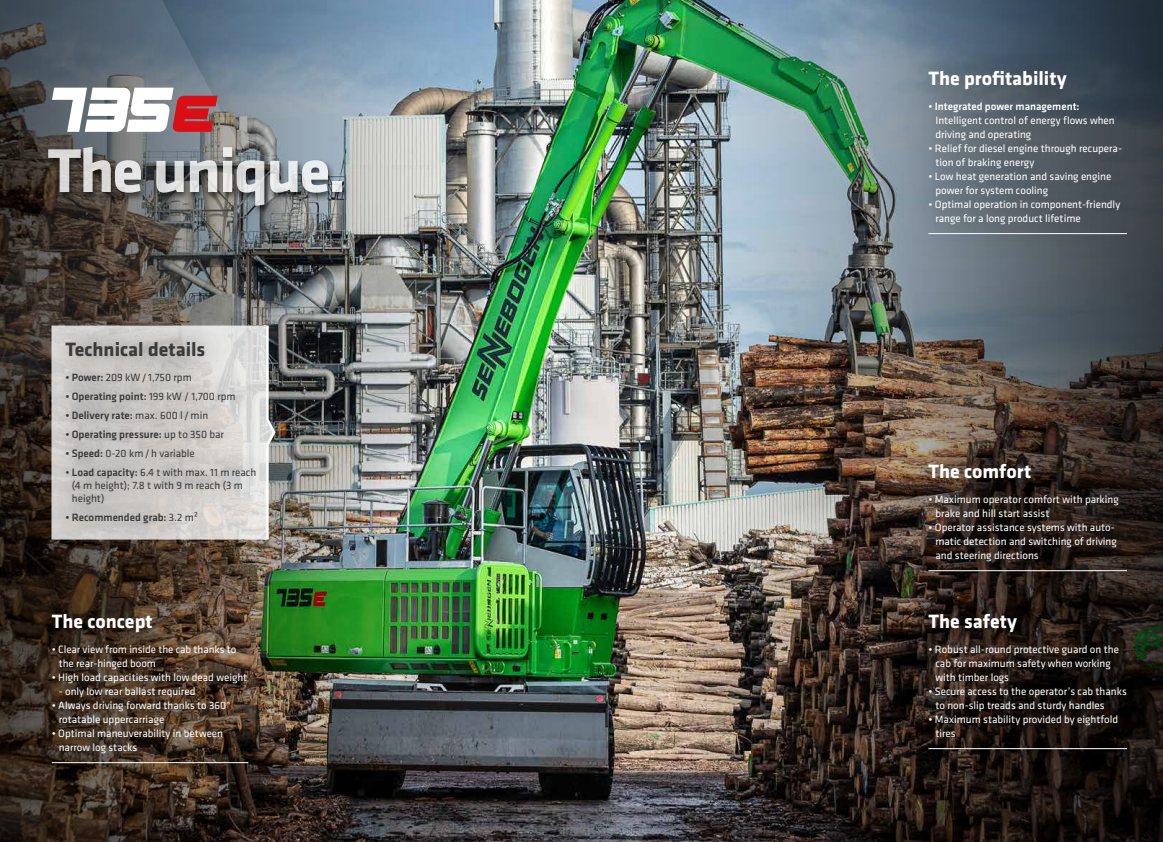
<style>
.page{position:relative;width:1163px;height:842px;background:#fff}
.page>*{position:absolute;margin:0;border:0;box-sizing:border-box;transform-origin:0 0}
.t1{font:700 64px "Klavika Basic";letter-spacing:-.035em;color:#fff}
.t2{font:700 20px "Klavika Basic";color:#fff}
.t3{font:700 20px "Klavika Basic";color:#3a3a39}
.t4{font:11px/14px "Klavika Basic";color:#fff}
.t5{font:11px/13.2px "Klavika Basic";color:#3a3a39}
.t6{font:500 11px "Klavika Basic";color:#3a3a39}
.t7{font:500 11px "Klavika Basic";color:#fff}
.s1{font-weight:500}
.s2{font-weight:400}
</style>
<div class="page">
<img style="left:509px;top:0;width:160px;height:842px">
<img style="left:0;top:0;width:509px;height:842px">
<div style="left:0;top:0;width:275px;height:396px;background:#000;opacity:.75"></div>
<svg style="left:0;top:0;width:259px;height:380px"></svg>
<svg style="left:52px;top:88px;width:165px;height:44px"></svg>
<div style="left:44px;top:144px;width:306px;height:71px;background:#000;opacity:.8"></div>
<svg style="left:265px;top:323px;width:12px;height:26px"></svg>
<svg style="left:228px;top:326px;width:46px;height:23px"></svg>
<div style="left:43px;top:349px;width:235px;height:198px;background:#000;opacity:.75"></div>
<div style="left:43px;top:318px;width:185px;height:64px;background:#000;opacity:.75"></div>
<div style="left:32px;top:622px;width:237px;height:167px;background:#000;opacity:.75"></div>
<hr style="left:52px;top:762px;width:196px;height:1px;background:#fff">
<div style="left:29px;top:589px;width:147px;height:66px;background:#000;opacity:.75"></div>
<img style="left:669px;top:0;width:493px;height:842px">
<div style="left:908px;top:472px;width:237px;height:125px;background:#000;opacity:.75"></div>
<hr style="left:928px;top:570px;width:198px;height:1px;background:#fff">
<div style="left:906px;top:440px;width:148px;height:64px;background:#000;opacity:.75"></div>
<div style="left:908px;top:622px;width:239px;height:153px;background:#000;opacity:.75"></div>
<hr style="left:928px;top:748px;width:198px;height:1px;background:#fff">
<div style="left:906px;top:589px;width:134px;height:66px;background:#000;opacity:.75"></div>
<div style="left:908px;top:78px;width:237px;height:182px;background:#000;opacity:.75"></div>
<hr style="left:928px;top:233px;width:198px;height:1px;background:#fff">
<div style="left:906px;top:46px;width:183px;height:66px;background:#000;opacity:.75"></div>
<h1 class="t1" style="left:47px;top:124px;width:300px">The unique.</h1>
<h2 class="t3" style="left:65px;top:335px;width:141px">Technical details</h2>
<p class="t5" style="left:65px;top:370px;width:128px"><span class="s1">• Power:</span> 209 kW/ 1,750 rpm</p>
<p class="t6" style="left:65px;top:389px;width:172px">• Operating point: <span class="s2">199 kW / 1,700 rpm</span></p>
<p class="t6" style="left:65px;top:408px;width:144px">• Delivery rate: <span class="s2">max. 600 l/min</span></p>
<p class="t6" style="left:65px;top:427px;width:160px">• Operating pressure: <span class="s2">up to 350 bar</span></p>
<p class="t5" style="left:65px;top:446px;width:131px"><span class="s1">• Speed:</span> 0-20 km/h variable</p>
<p class="t5" style="left:72px;top:465px;width:186px;text-indent:-6px">• <span class="s1">Load capacity:</span> 6.4 t with max. 11 m reach (4 m height); 7.8 t with 9 m reach (3 m height)</p>
<p class="t6" style="left:65px;top:510px;width:134px">• Recommended grab: <span class="s2">3.2 m²</span></p>
<h2 class="t2" style="left:52px;top:607px;width:102px">The concept</h2>
<p class="t4" style="left:59px;top:642px;width:179px;text-indent:-7px">• Clear view from inside the cab thanks to the rear-hinged boom</p>
<p class="t4" style="left:52px;top:670px;width:197px">• High load capacities with low dead weight</p>
<p class="t4" style="left:59px;top:684px;width:138px">- only low rear ballast required</p>
<p class="t4" style="left:59px;top:698px;width:173px;text-indent:-7px">• Always driving forward thanks to 360° rotatable uppercarriage</p>
<p class="t4" style="left:59px;top:726px;width:166px;text-indent:-7px">• Optimal maneuverability in between narrow log stacks</p>
<h2 class="t2" style="left:928px;top:64px;width:140px">The profitability</h2>
<p class="t7" style="left:928px;top:99px;width:153px">• Integrated power management:</p>
<p class="t4" style="left:935px;top:113px;width:181px">Intelligent control of energy flows when driving and operating</p>
<p class="t4" style="left:935px;top:141px;width:188px;text-indent:-7px">• Relief for diesel engine through recupera&shy;tion of braking energy</p>
<p class="t4" style="left:935px;top:169px;width:177px;text-indent:-7px">• Low heat generation and saving engine power for system cooling</p>
<p class="t4" style="left:935px;top:197px;width:186px;text-indent:-7px">• Optimal operation in component-friendly range for a long product lifetime</p>
<h2 class="t2" style="left:928px;top:457px;width:104px">The comfort</h2>
<p class="t4" style="left:935px;top:492px;width:185px;text-indent:-7px">• Maximum operator comfort with parking brake and hill start assist</p>
<p class="t4" style="left:935px;top:520px;width:183px;text-indent:-7px">• Operator assistance systems with auto&shy;matic detection and switching of driving and steering directions</p>
<h2 class="t2" style="left:928px;top:607px;width:90px">The safety</h2>
<p class="t4" style="left:935px;top:642px;width:185px;text-indent:-7px">• Robust all-round protective guard on the cab for maximum safety when working with timber logs</p>
<p class="t4" style="left:935px;top:684px;width:193px;text-indent:-7px">• Secure access to the operator’s cab thanks to non-slip treads and sturdy handles</p>
<p class="t4" style="left:935px;top:712px;width:184px;text-indent:-7px">• Maximum stability provided by eightfold tires</p>
</div>
